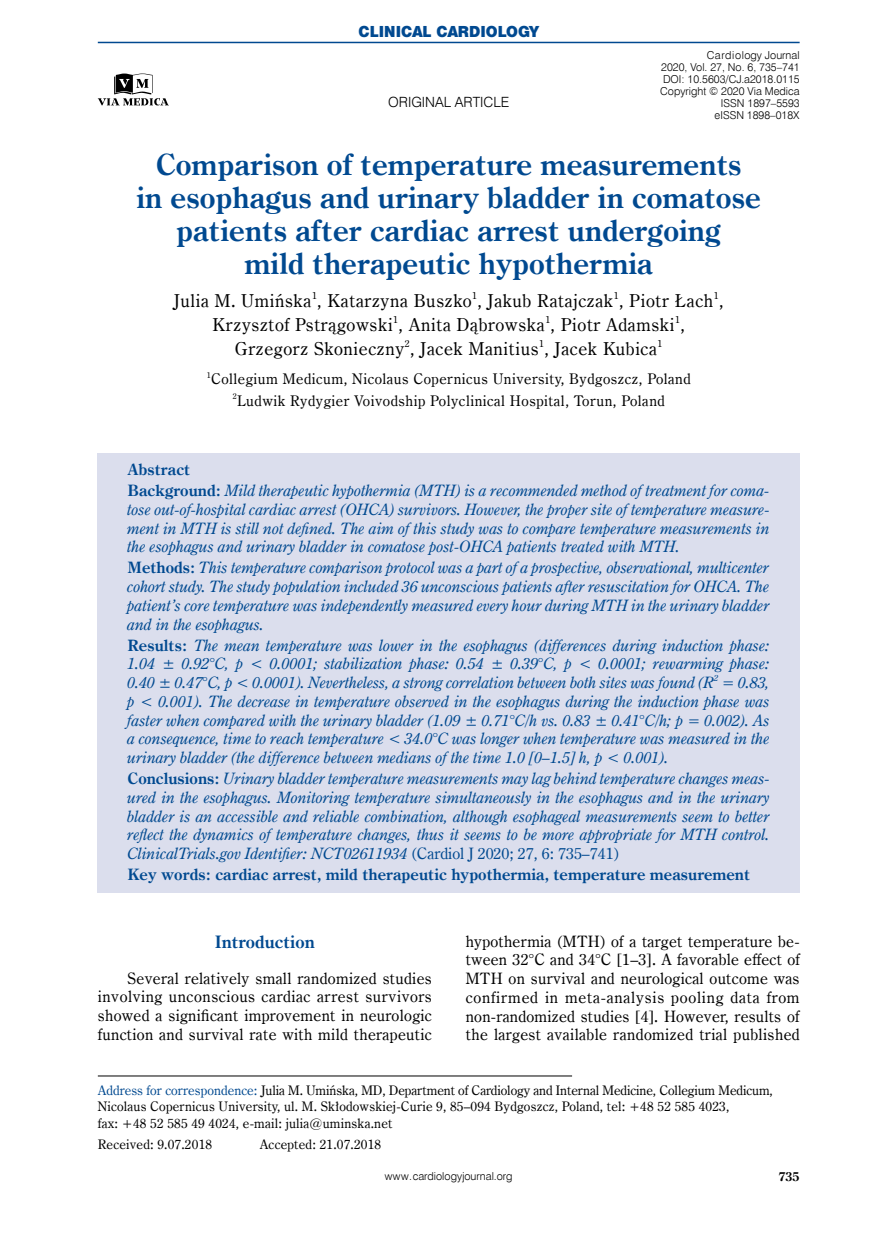
<style>
.page{position:relative;width:872px;height:1234px;background:#fff}
.page>*{position:absolute;margin:0;border:0;box-sizing:border-box;transform-origin:0 0}
.t1{font:700 29.4px/33px "Century Oldst EU";color:#004990;text-align:center}
.t2{font:17.85px/24px "Century Oldst EU";letter-spacing:.035em;color:#000;text-align:center}
.t3{font:700 17.25px "Century Oldst EU";color:#004990}
.t4{font:italic 15.75px/18.8px "Century Oldst EU";color:#004990;text-align:justify}
.t5{font:15.75px/18.8px "Century Oldst EU";letter-spacing:.02em;color:#000;text-align:justify}
.t6{font:700 15.75px "Century Oldst EU";color:#004990}
.t7{font:14.7px/21px "Century Oldst EU";letter-spacing:.035em;color:#000;text-align:center}
.t8{font:14.1px "Swis 721 Blk 2 EU";color:#004990}
.t9{font:14.1px "Swis 721 Lt EU";color:#000}
.t10{font:13.2px/16.5px "Century Oldst EU";letter-spacing:.015em;color:#000}
.t11{font:700 12.75px "Century Oldst EU";color:#000}
.t12{font:10.95px/12px "Swis 721 Lt EU";color:#000;text-align:right}
.s1{font-weight:700;font-style:normal}
.s2{font-style:normal}
.s3{color:#004990}
</style>
<div class="page">
<div style="left:98px;top:453px;width:702px;height:439px;background:#dbdeed"></div>
<hr style="left:98px;top:1075px;width:474px;height:1px;background:#000">
<hr style="left:98px;top:42px;width:701px;height:1px;background:#004990">
<svg style="left:98px;top:74px;width:71px;height:32px"></svg>
<p class="t8" style="left:358px;top:22px;width:182px">CLINICAL CARDIOLOGY</p>
<p class="t9" style="left:388px;top:93px;width:123px">o ri ginal artic le</p>
<p class="t12" style="left:660px;top:49px;width:141px">Cardiology Journal<br>2020, Vol. 27, No. 6, 735–741<br>DOI: 10.5603/CJ.a2018.0115<br>Copyright © 2020 Via Medica<br>ISSN 1897–5593<br>eISSN 1898–018X</p>
<h1 class="t1" style="left:136px;top:149px;width:626px">Comparison of temperature measurements<br>in esophagus and urinary bladder in comatose patients after cardiac arrest undergoing<br>mild therapeutic hypothermia</h1>
<p class="t2" style="left:174px;top:289px;width:551px">Julia M. Umińska<sup>1</sup>, Katarzyna Buszko<sup>1</sup>, Jakub Ratajczak<sup>1</sup>, Piotr Łach<sup>1</sup>,<br>Krzysztof Pstrągowski<sup>1</sup>, Anita Dąbrowska<sup>1</sup>, Piotr Adamski<sup>1</sup>,<br>Grzegorz Skonieczny<sup>2</sup>, Jacek Manitius<sup>1</sup>, Jacek Kubica<sup>1</sup></p>
<p class="t7" style="left:207px;top:369px;width:485px"><sup>1</sup>Collegium Medicum, Nicolaus Copernicus University, Bydgoszcz, Poland<br><sup>2</sup>Ludwik Rydygier Voivodship Polyclinical Hospital, Torun, Poland</p>
<p class="t4" style="left:128px;top:459px;width:644px;line-height:20.9px"><span class="s1">Abstract<br>Background:</span> Mild therapeutic hypothermia (MTH) is a recommended method of treatment for coma-</p>
<p class="t4" style="left:128px;top:500px;width:644px">tose out-of-hospital cardiac arrest (OHCA) survivors. However, the proper site of temperature measure&shy;ment in MTH is still not defined. The aim of this study was to compare temperature measurements in the esophagus and urinary bladder in comatose post-OHCA patients treated with MTH.</p>
<p class="t4" style="left:128px;top:558px;width:644px"><span class="s1">Methods:</span> This temperature comparison protocol was a part of a prospective, observational, multicenter cohort study. The study population included 36 unconscious patients after resuscitation for OHCA. The patient’s core temperature was independently measured every hour during MTH in the urinary bladder and in the esophagus.</p>
<p class="t4" style="left:128px;top:635px;width:644px"><span class="s1">Results:</span> The mean temperature was lower in the esophagus (differences during induction phase:<br>1.04 ± 0.92°C, p &lt; 0.0001; stabilization phase: 0.54 ± 0.39°C, p &lt; 0.0001; rewarming phase:<br>0.40 ± 0.47°C, p &lt; 0.0001). Nevertheless, a strong correlation between both sites was found (R<sup>2</sup> = 0.83, p &lt; 0.001). The decrease in temperature observed in the esophagus during the induction phase was faster when compared with the urinary bladder (1.09 ± 0.71°C/h vs. 0.83 ± 0.41°C/h; p = 0.002). As a consequence, time to reach temperature &lt; 34.0°C was longer when temperature was measured in the urinary bladder (the difference between medians of the time 1.0 [0–1.5] h, p &lt; 0.001).</p>
<p class="t4" style="left:128px;top:769px;width:644px"><span class="s1">Conclusions:</span> Urinary bladder temperature measurements may lag behind temperature changes meas&shy;ured in the esophagus. Monitoring temperature simultaneously in the esophagus and in the urinary bladder is an accessible and reliable combination, although esophageal measurements seem to better reflect the dynamics of temperature changes, thus it seems to be more appropriate for MTH control.<br>ClinicalTrials.gov Identifier: NCT02611934 <span class="s2">(Cardiol J 2020; 27, 6: 735–741)</span></p>
<p class="t6" style="left:128px;top:864px;width:624px">Key words: cardiac arrest, mild therapeutic hypothermia, temperature measurement</p>
<p class="t3" style="left:215px;top:930px;width:102px">Introduction</p>
<p class="t5" style="left:98px;top:968px;width:335px;text-indent:30px">Several relatively small randomized studies involving unconscious cardiac arrest survivors showed a significant improvement in neurologic function and survival rate with mild therapeutic</p>
<p class="t5" style="left:466px;top:931px;width:335px">hypothermia (MTH) of a target temperature be&shy;tween 32°C and 34°C [1–3]. A favorable effect of MTH on survival and neurological outcome was confirmed in meta-analysis pooling data from non-randomized studies [4]. However, results of the largest available randomized trial published</p>
<p class="t10" style="left:98px;top:1081px;width:676px"><span class="s3">Address for correspondence:</span> Julia M. Umińska, MD, Department of Cardiology and Internal Medicine, Collegium Medicum,<br>Nicolaus Copernicus University, ul. M. Skłodowskiej-Curie 9, 85–094 Bydgoszcz, Poland, tel: +48 52 585 4023,<br>fax: +48 52 585 49 4024, e-mail: julia@uminska.net</p>
<p class="t10" style="left:98px;top:1135px;width:116px">Received: 9.07.2018</p>
<p class="t10" style="left:260px;top:1135px;width:123px">Accepted: 21.07.2018</p>
<p class="t12" style="left:385px;top:1170px;width:129px">www.cardiologyjournal.org</p>
<p class="t11" style="left:778px;top:1167px;width:23px">735</p>
</div>
